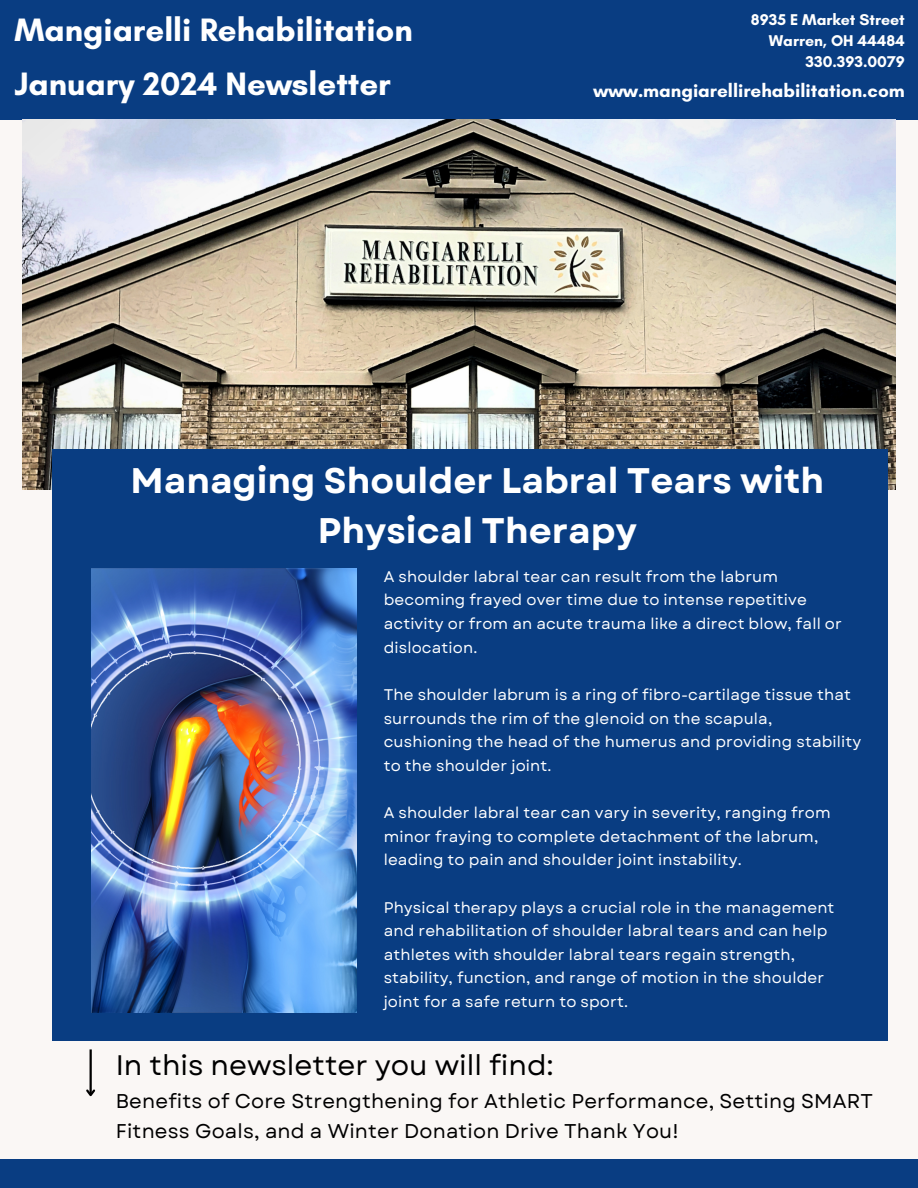
<style>
.page{position:relative;width:918px;height:1188px;background:#faf7f5}
.page>*{position:absolute;margin:0;border:0;box-sizing:border-box;transform-origin:0 0}
.t1{font:700 35.55px/49.5px "Garet";color:#fff;text-align:center}
.t2{font:700 33px "Glacial Indifference";color:#fff}
.t3{font:28.2px "Garet";color:#000}
.t4{font:19.95px/30.3px "Garet";letter-spacing:.01em;color:#000}
.t5{font:700 18.9px "Glacial Indifference";color:#fff}
.t6{font:700 15.9px "Glacial Indifference";color:#fff}
.t7{font:15.45px/23.7px "Garet";letter-spacing:.01em;color:#fff}
</style>
<div class="page">
<div style="left:0;top:0;width:918px;height:120px;background:#093d82"></div>
<div style="left:0;top:1159px;width:918px;height:29px;background:#093d82"></div>
<img style="left:23px;top:120px;width:873px;height:370px">
<div style="left:52px;top:449px;width:835px;height:591px;background:#093d82"></div>
<img style="left:92px;top:569px;width:264px;height:443px">
<hr style="left:90px;top:1049px;width:2px;height:46px;background:#000">
<svg style="left:86px;top:1087px;width:10px;height:10px"></svg>
<p class="t2" style="left:14px;top:10px;width:400px">Mangiarelli Rehabilitation</p>
<p class="t2" style="left:14px;top:63px;width:378px">January 2024 Newsletter</p>
<p class="t6" style="left:751px;top:10px;width:155px">8935 E Market Street</p>
<p class="t6" style="left:769px;top:31px;width:138px">Warren, OH 44484</p>
<p class="t6" style="left:806px;top:52px;width:101px">330.393.0079</p>
<p class="t5" style="left:594px;top:79px;width:313px">www.mangiarellirehabilitation.com</p>
<p class="t1" style="left:131px;top:456px;width:695px">Managing Shoulder Labral Tears with<br>Physical Therapy</p>
<p class="t7" style="left:384px;top:565px;width:460px">A shoulder labral tear can result from the labrum becoming frayed over time due to intense repetitive activity or from an acute trauma like a direct blow, fall or dislocation.</p>
<p class="t7" style="left:384px;top:683px;width:479px">The shoulder labrum is a ring of fibro-cartilage tissue that surrounds the rim of the glenoid on the scapula, cushioning the head of the humerus and providing stability to the shoulder joint.</p>
<p class="t7" style="left:384px;top:801px;width:449px">A shoulder labral tear can vary in severity, ranging from minor fraying to complete detachment of the labrum, leading to pain and shoulder joint instability.</p>
<p class="t7" style="left:384px;top:895px;width:452px">Physical therapy plays a crucial role in the management and rehabilitation of shoulder labral tears and can help athletes with shoulder labral tears regain strength, stability, function, and range of motion in the shoulder joint for a safe return to sport.</p>
<p class="t3" style="left:116px;top:1045px;width:440px">In this newsletter you will find:</p>
<p class="t4" style="left:116px;top:1086px;width:759px">Benefits of Core Strengthening for Athletic Performance, Setting SMART<br>Fitness Goals, and a Winter Donation Drive Thank You!</p>
</div>
